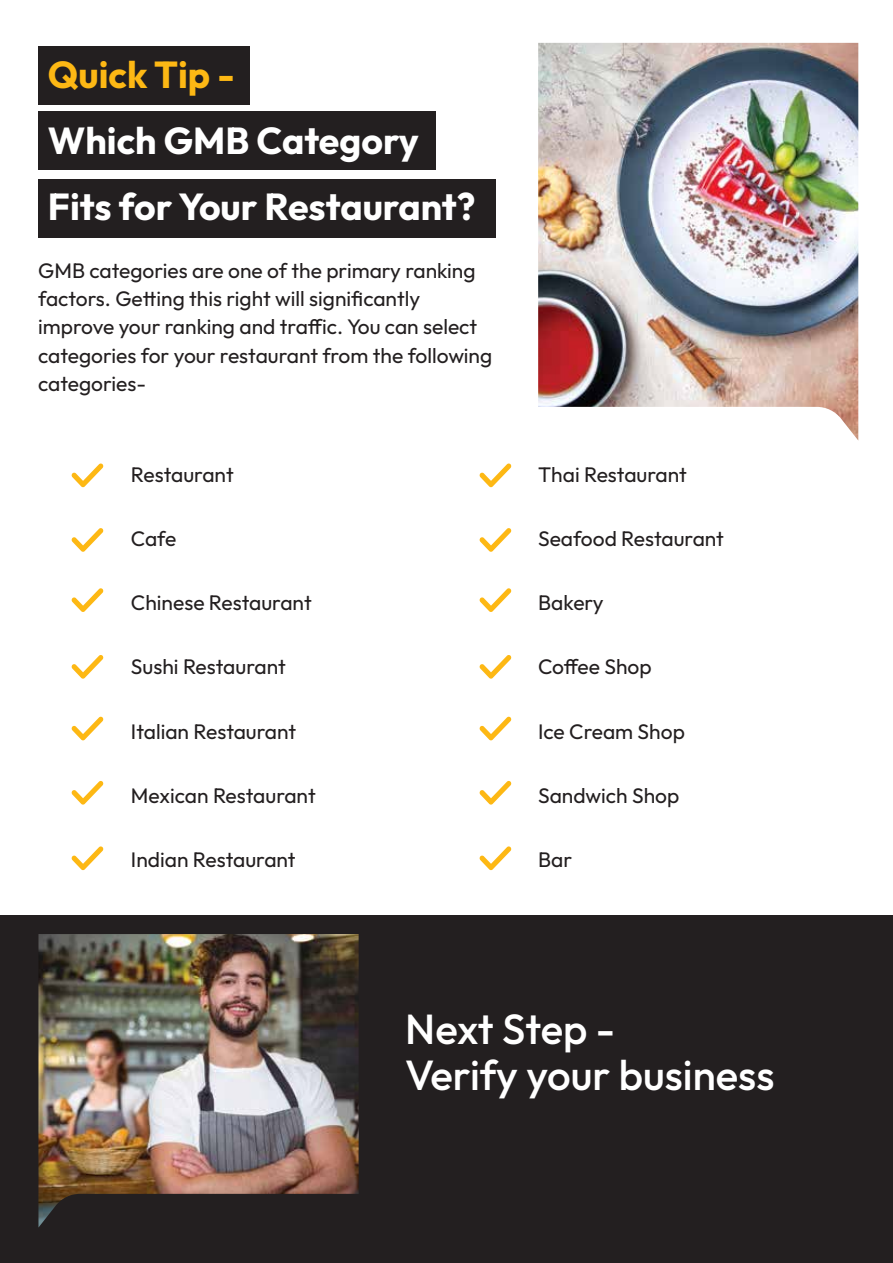
<style>
.page{position:relative;width:893px;height:1263px;background:#fff}
.page>*{position:absolute;margin:0;border:0;box-sizing:border-box;transform-origin:0 0}
.t1{font:500 42px/46.2px "Outfit";color:#fff}
.t2{font:700 37.5px/66px "Outfit";color:#fff}
.t3{font:700 37.5px "Outfit";color:#fdb814}
.t4{font:21px/28.2px "Outfit";color:#231f20}
</style>
<div class="page">
<div style="left:0;top:916px;width:893px;height:347px;background:#231f20"></div>
<div style="left:38px;top:46px;width:212px;height:59px;background:#231f20"></div>
<div style="left:38px;top:112px;width:398px;height:58px;background:#231f20"></div>
<div style="left:38px;top:179px;width:457px;height:59px;background:#231f20"></div>
<img style="left:538px;top:43px;width:320px;height:397px">
<img style="left:38px;top:934px;width:321px;height:293px">
<svg style="left:71px;top:463px;width:32px;height:24px"></svg>
<svg style="left:71px;top:528px;width:32px;height:24px"></svg>
<svg style="left:71px;top:588px;width:32px;height:24px"></svg>
<svg style="left:71px;top:655px;width:32px;height:24px"></svg>
<svg style="left:71px;top:716px;width:32px;height:25px"></svg>
<svg style="left:71px;top:781px;width:32px;height:24px"></svg>
<svg style="left:71px;top:846px;width:32px;height:24px"></svg>
<svg style="left:479px;top:463px;width:32px;height:24px"></svg>
<svg style="left:479px;top:528px;width:32px;height:24px"></svg>
<svg style="left:479px;top:588px;width:32px;height:24px"></svg>
<svg style="left:479px;top:655px;width:32px;height:24px"></svg>
<svg style="left:479px;top:716px;width:32px;height:25px"></svg>
<svg style="left:479px;top:781px;width:32px;height:24px"></svg>
<svg style="left:479px;top:846px;width:32px;height:24px"></svg>
<h2 class="t3" style="left:48px;top:50px;width:188px">Quick Tip -</h2>
<h2 class="t2" style="left:48px;top:109px;width:429px">Which GMB Category<br>Fits for Your Restaurant?</h2>
<p class="t4" style="left:38px;top:257px;width:456px">GMB categories are one of the primary ranking factors. Getting this right will significantly improve your ranking and traffic. You can select categories for your restaurant from the following categories-</p>
<p class="t4" style="left:131px;top:461px;width:104px">Restaurant</p>
<p class="t4" style="left:538px;top:461px;width:150px">Thai Restaurant</p>
<p class="t4" style="left:131px;top:525px;width:47px">Cafe</p>
<p class="t4" style="left:538px;top:525px;width:187px">Seafood Restaurant</p>
<p class="t4" style="left:131px;top:589px;width:182px">Chinese Restaurant</p>
<p class="t4" style="left:538px;top:589px;width:67px">Bakery</p>
<p class="t4" style="left:131px;top:653px;width:156px">Sushi Restaurant</p>
<p class="t4" style="left:538px;top:653px;width:115px">Coffee Shop</p>
<p class="t4" style="left:131px;top:718px;width:167px">Italian Restaurant</p>
<p class="t4" style="left:538px;top:717px;width:148px">Ice Cream Shop</p>
<p class="t4" style="left:131px;top:782px;width:186px">Mexican Restaurant</p>
<p class="t4" style="left:538px;top:782px;width:143px">Sandwich Shop</p>
<p class="t4" style="left:131px;top:846px;width:166px">Indian Restaurant</p>
<p class="t4" style="left:538px;top:846px;width:36px">Bar</p>
<h1 class="t1" style="left:405px;top:1007px;width:371px">Next Step -<br>Verify your business</h1>
</div>
